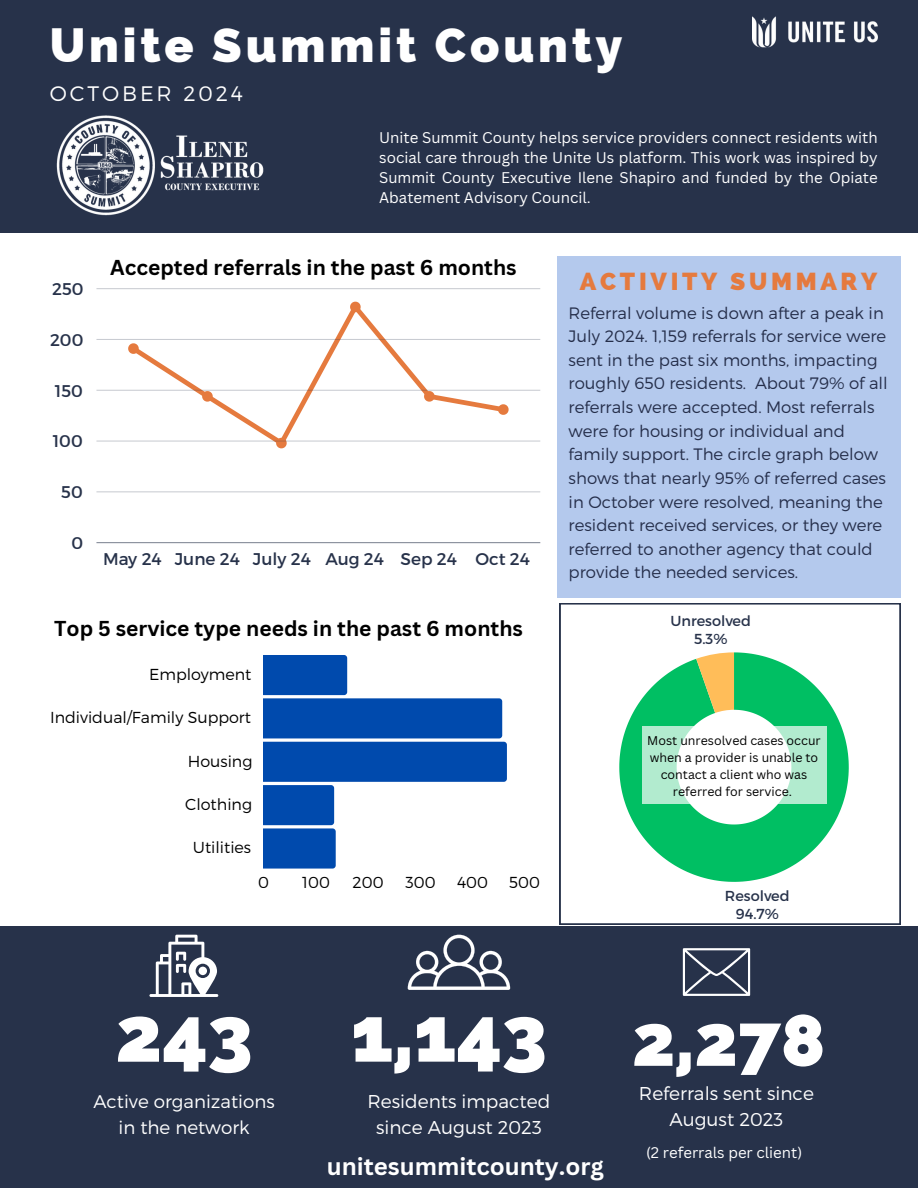
<style>
.page{position:relative;width:918px;height:1188px;background:#fff}
.page>*{position:absolute;margin:0;border:0;box-sizing:border-box;transform-origin:0 0}
.t1{font:800 77.85px "Raleway";color:#fff}
.t2{font:800 72.45px "Raleway";color:#fff}
.t3{font:800 48px "Raleway";letter-spacing:.08em;color:#fff}
.t4{font:800 24.6px "Raleway";letter-spacing:.15em;color:#e57a3e}
.t5{font:700 24px "Canva Sans";color:#fff}
.t6{font:700 21px "Canva Sans";color:#000}
.t7{font:300 21px "Montserrat";letter-spacing:.14em;color:#fff}
.t8{font:300 18.6px/25.8px "Montserrat";color:#fff;text-align:center}
.t9{font:300 18.3px "Montserrat";color:#fff}
.t10{font:16.95px "Montserrat";color:#27324a}
.t11{font:300 16.5px/23.7px "Montserrat";color:#252e4a}
.t12{font:300 15.9px "Montserrat";color:#000}
.t13{font:15px/20.2px "Canva Sans";color:#fff;text-align:justify}
.t14{font:14.4px/17.7px "Montserrat";color:#27324a;text-align:center}
.t15{font:13.5px/18px "Arimo";color:#000;text-align:center}
.t16{font:12.3px/17.2px "Canva Sans";color:#000;text-align:center}
</style>
<div class="page">
<div style="left:557px;top:256px;width:343px;height:342px;background:#b4c9ed"></div>
<div style="left:0;top:926px;width:918px;height:262px;background:#27324a"></div>
<svg style="left:560px;top:603px;width:340px;height:321px"></svg>
<svg style="left:619px;top:652px;width:230px;height:230px;fill:#00bf63"></svg>
<svg style="left:696px;top:652px;width:38px;height:61px;background:#c6c165"></svg>
<svg style="left:127px;top:301px;width:382px;height:148px"></svg>
<hr style="left:96px;top:542px;width:444px;height:1px;background:#8e94a0">
<hr style="left:96px;top:491px;width:444px;height:1px;background:#dadce0">
<hr style="left:96px;top:441px;width:444px;height:1px;background:#dfe1e4">
<hr style="left:96px;top:390px;width:444px;height:1px;background:#d4d6db">
<hr style="left:96px;top:339px;width:444px;height:1px;background:#c9ccd2">
<hr style="left:96px;top:288px;width:444px;height:1px;background:#d0d2d7">
<div style="left:0;top:0;width:918px;height:232px;background:#27324a"></div>
<img style="left:753px;top:16px;width:125px;height:32px">
<svg style="left:264px;top:655px;width:243px;height:214px"></svg>
<svg style="left:642px;top:727px;width:184px;height:77px"></svg>
<img style="left:56px;top:115px;width:208px;height:101px">
<svg style="left:408px;top:935px;width:102px;height:55px"></svg>
<svg style="left:149px;top:935px;width:69px;height:62px"></svg>
<svg style="left:683px;top:948px;width:67px;height:47px"></svg>
<p class="t3" style="left:50px;top:17px;width:574px">Unite Summit County</p>
<p class="t7" style="left:50px;top:80px;width:195px">OCTOBER 2024</p>
<p class="t13" style="left:379px;top:127px;width:500px">Unite Summit County helps service providers connect residents with social care through the Unite Us platform. This work was inspired by Summit County Executive Ilene Shapiro and funded by the Opiate Abatement Advisory Council.</p>
<p class="t10" style="left:52px;top:278px;width:33px">250</p>
<p class="t10" style="left:50px;top:329px;width:35px">200</p>
<p class="t10" style="left:55px;top:380px;width:30px">150</p>
<p class="t10" style="left:53px;top:430px;width:31px">100</p>
<p class="t10" style="left:61px;top:481px;width:23px">50</p>
<p class="t10" style="left:71px;top:532px;width:13px">0</p>
<p class="t6" style="left:110px;top:253px;width:408px">Accepted referrals in the past 6 months</p>
<p class="t10" style="left:103px;top:548px;width:429px">May 24 June 24 July 24 Aug 24 Sep 24 Oct 24</p>
<h1 class="t6" style="left:54px;top:614px;width:470px">Top 5 service type needs in the past 6 months</h1>
<p class="t12" style="left:149px;top:664px;width:104px">Employment</p>
<p class="t12" style="left:50px;top:707px;width:203px">Individual/Family Support</p>
<p class="t12" style="left:188px;top:751px;width:66px">Housing</p>
<p class="t12" style="left:185px;top:794px;width:68px">Clothing</p>
<p class="t12" style="left:193px;top:837px;width:60px">Utilities</p>
<p class="t12" style="left:258px;top:872px;width:12px">0</p>
<p class="t12" style="left:302px;top:872px;width:29px">100</p>
<p class="t12" style="left:353px;top:872px;width:32px">200</p>
<p class="t12" style="left:405px;top:872px;width:32px">300</p>
<p class="t12" style="left:457px;top:872px;width:32px">400</p>
<p class="t12" style="left:509px;top:872px;width:32px">500</p>
<p class="t4" style="left:580px;top:267px;width:299px">ACTIVITY SUMMARY</p>
<p class="t11" style="left:569px;top:300px;width:321px">Referral volume is down after a peak in July 2024. 1,159 referrals for service were sent in the past six months, impacting roughly 650 residents. About 79% of all referrals were accepted. Most referrals were for housing or individual and family support. The circle graph below shows that nearly 95% of referred cases in October were resolved, meaning the resident received services, or they were referred to another agency that could provide the needed services.</p>
<p class="t14" style="left:670px;top:612px;width:82px">Unresolved<br>5.3%</p>
<h3 class="t15" style="left:645px;top:728px;width:179px">Cases are usually classified as unresolved if clients do not respond to outreach efforts after several attempts.</h3>
<p class="t16" style="left:647px;top:731px;width:175px">Most unresolved cases occur when a provider is unable to contact a client who was referred for service.</p>
<p class="t14" style="left:725px;top:887px;width:66px">Resolved<br>94.7%</p>
<p class="t1" style="left:115px;top:989px;width:139px">243</p>
<p class="t9" style="left:94px;top:1089px;width:183px">Active organizations</p>
<p class="t9" style="left:119px;top:1115px;width:133px">in the network</p>
<p class="t1" style="left:351px;top:988px;width:197px">1,143</p>
<h4 class="t8" style="left:368px;top:1087px;width:184px">Residents impacted since August 2023</h4>
<p class="t2" style="left:632px;top:998px;width:195px">2,278</p>
<p class="t8" style="left:639px;top:1080px;width:177px">Referrals sent since<br>August 2023</p>
<p class="t5" style="left:327px;top:1150px;width:279px">unitesummitcounty.org</p>
<h1 class="t13" style="left:646px;top:1143px;width:158px">(2 referrals per client)</h1>
</div>
